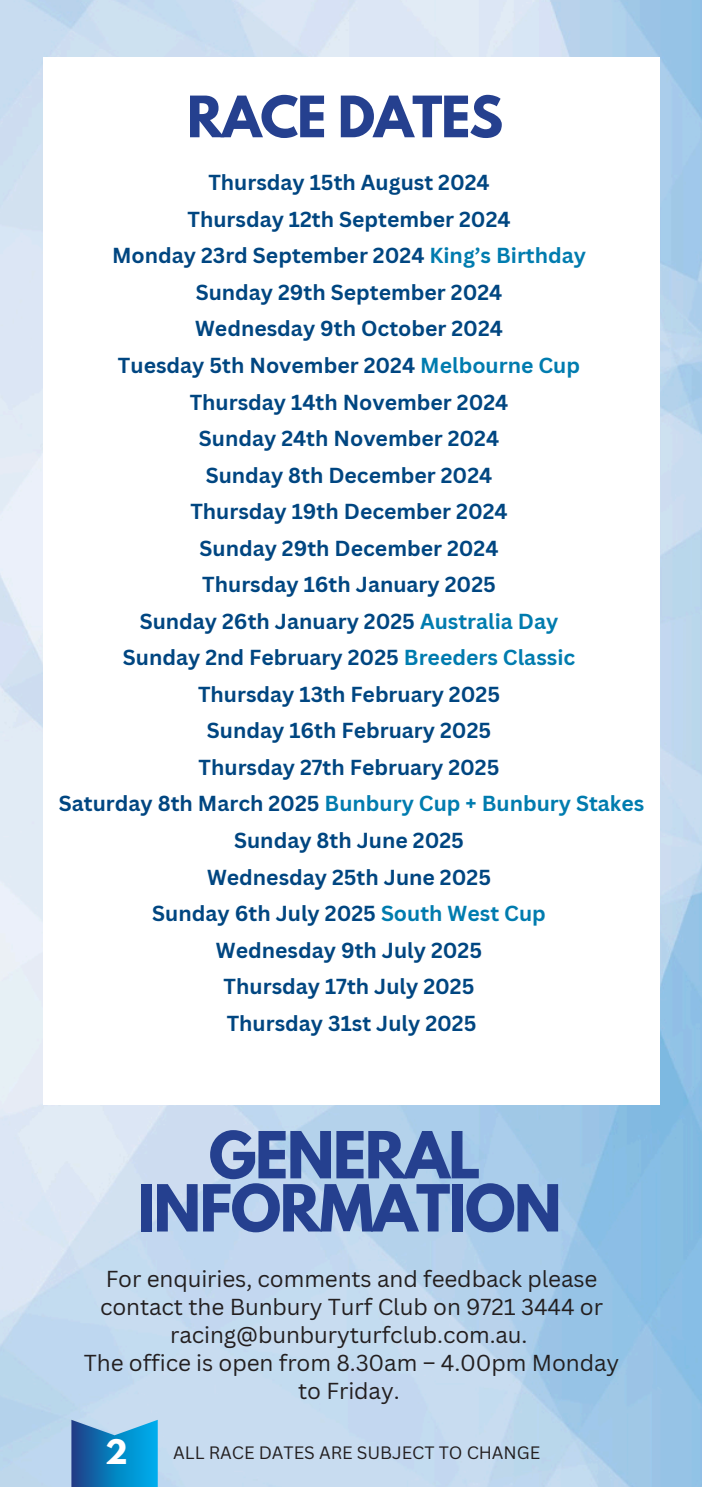
<style>
.page{position:relative;width:702px;height:1487px;background:#fff}
.page>*{position:absolute;margin:0;border:0;box-sizing:border-box;transform-origin:0 0}
.t1{font:700 57.5px "League Spartan";letter-spacing:-.025em;color:#25408f}
.t2{font:700 50.5px "League Spartan";letter-spacing:-.025em;color:#25408f}
.t3{font:700 30px "League Spartan";color:#fff}
.t4{font:22.5px/28px "Canva Sans";letter-spacing:-.005em;color:#231f20;text-align:center}
.t5{font:700 21.25px/36.5px "Canva Sans";color:#004681;text-align:center}
.t6{font:17.5px "Canva Sans";letter-spacing:-.005em;color:#231f20}
.s1{color:#007caf}
</style>
<div class="page">
<svg style="left:71px;top:1420px;width:87px;height:67px"></svg>
<h2 class="t2" style="left:187px;top:92px;width:317px">RACE DATES</h2>
<h3 class="t5" style="left:59px;top:164px;width:586px">Thursday 15th August 2024<br>Thursday 12th September 2024<br>Monday 23rd September 2024 <span class="s1">King’s Birthday<br></span>Sunday 29th September 2024<br>Wednesday 9th October 2024<br>Tuesday 5th November 2024 <span class="s1">Melbourne Cup<br></span>Thursday 14th November 2024<br>Sunday 24th November 2024<br>Sunday 8th December 2024<br>Thursday 19th December 2024<br>Sunday 29th December 2024<br>Thursday 16th January 2025<br>Sunday 26th January 2025 <span class="s1">Australia Day<br></span>Sunday 2nd February 2025 <span class="s1">Breeders Classic<br></span>Thursday 13th February 2025<br>Sunday 16th February 2025<br>Thursday 27th February 2025<br>Saturday 8th March 2025 <span class="s1">Bunbury Cup + Bunbury Stakes</span></h3>
<h1 class="t5" style="left:152px;top:821px;width:395px">Sunday 8th June 2025<br>Wednesday 25th June 2025<br>Sunday 6th July 2025 <span class="s1">South West Cup<br></span>Wednesday 9th July 2025<br>Thursday 17th July 2025<br>Thursday 31st July 2025</h1>
<h1 class="t1" style="left:209px;top:1127px;width:273px">GENERAL</h1>
<h4 class="t1" style="left:137px;top:1180px;width:425px">INFORMATION</h4>
<p class="t4" style="left:84px;top:1264px;width:536px">For enquiries, comments and feedback please contact the Bunbury Turf Club on 9721 3444 or racing@bunburyturfclub.com.au.<br>The office is open from 8.30am – 4.00pm Monday to Friday.</p>
<p class="t3" style="left:105px;top:1437px;width:24px">2</p>
<p class="t6" style="left:173px;top:1440px;width:368px">ALL RACE DATES ARE SUBJECT TO CHANGE</p>
</div>
